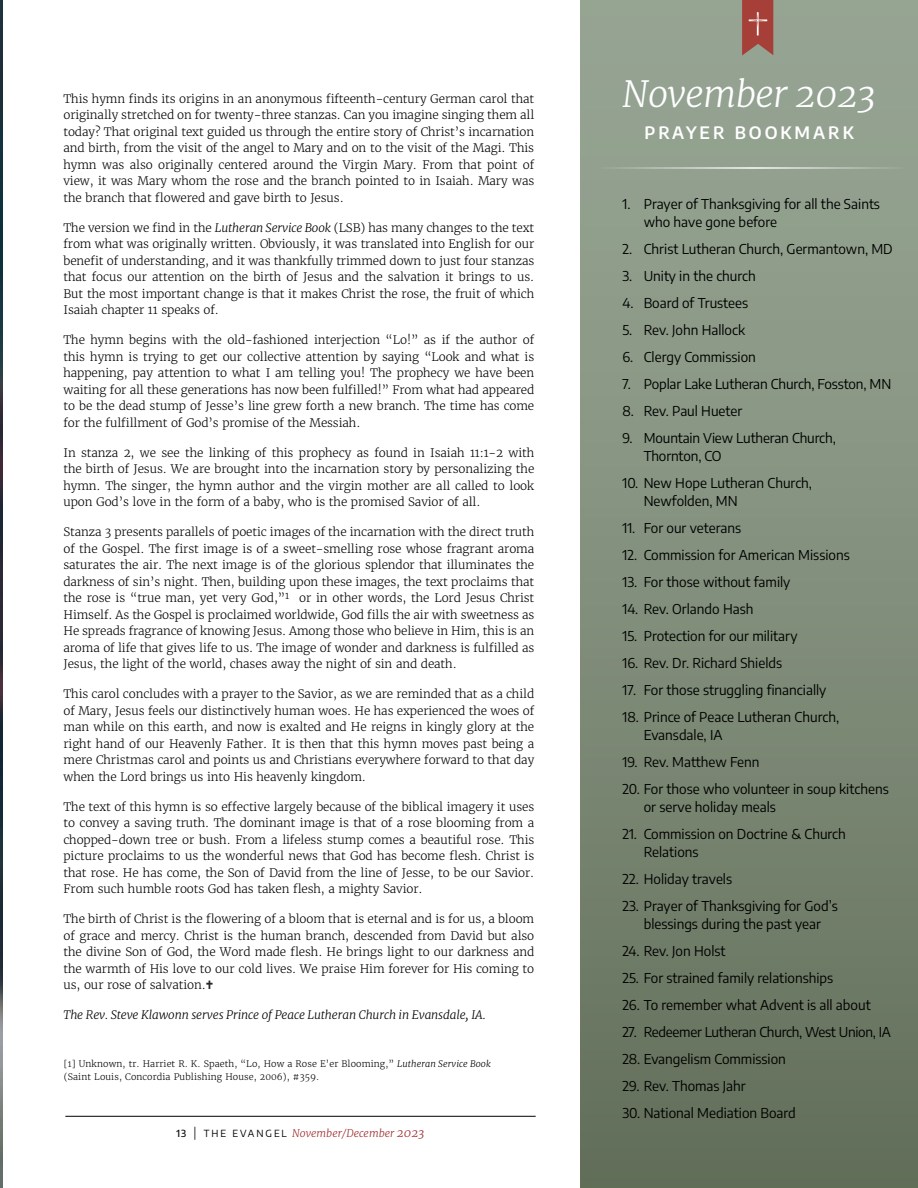
<style>
.page{position:relative;width:918px;height:1188px;background:#fff}
.page>*{position:absolute;margin:0;border:0;box-sizing:border-box;transform-origin:0 0}
.t1{font:italic 300 36px "Merriweather";letter-spacing:-.02em;color:#fff}
.t2{font:600 16.95px "Encode Sans";letter-spacing:.175em;color:#fff}
.t3{font:13.5px/18px "Encode Sans";color:#000}
.t4{font:13.5px "Encode Sans";letter-spacing:-.02em;color:#000}
.t5{font:300 11.7px/16.5px "Merriweather";letter-spacing:-.01em;color:#000;text-align:justify}
.t6{font:italic 300 11.7px "Merriweather";letter-spacing:-.01em;color:#000}
.t7{font:italic 300 10.5px "Merriweather";color:#9f2b2c}
.t8{font:300 9px/13.5px "Merriweather";letter-spacing:.01em;color:#000}
.s1{font-style:italic}
.s2{font-family:"Encode Sans";font-weight:500;font-style:normal;font-size:9.75px;color:#000}
.s3{font-family:"Encode Sans";font-weight:400;font-style:normal;font-size:12.6px;color:#000}
.s4{font-family:"Encode Sans";font-weight:400;font-style:normal;font-size:9.75px;color:#000}
.s5{font-size:12px}
</style>
<div class="page">
<img style="left:0;top:0;width:2px;height:1188px">
<hr style="left:65px;top:1116px;width:471px;height:1px;background:#000">
<div style="left:580px;top:0;width:338px;height:1188px;background:linear-gradient(to bottom,#9ba998,#64715b)"></div>
<hr style="left:596px;top:167px;width:313px;height:2px;background:#fff">
<svg style="left:728px;top:0;width:45px;height:55px;background:#a1695f"></svg>
<p class="t5" style="left:63px;top:91px;width:472px">This hymn finds its origins in an anonymous fifteenth-century German carol that originally stretched on for twenty-three stanzas. Can you imagine singing them all today? That original text guided us through the entire story of Christ’s incarnation and birth, from the visit of the angel to Mary and on to the visit of the Magi. This hymn was also originally centered around the Virgin Mary. From that point of view, it was Mary whom the rose and the branch pointed to in Isaiah. Mary was the branch that flowered and gave birth to Jesus.</p>
<p class="t5" style="left:63px;top:220px;width:472px">The version we find in the <span class="s1">Lutheran Service Book</span> (LSB) has many changes to the text from what was originally written. Obviously, it was translated into English for our benefit of understanding, and it was thankfully trimmed down to just four stanzas that focus our attention on the birth of Jesus and the salvation it brings to us.<br>But the most important change is that it makes Christ the rose, the fruit of which Isaiah chapter 11 speaks of.</p>
<p class="t5" style="left:63px;top:332px;width:472px">The hymn begins with the old-fashioned interjection “Lo!” as if the author of this hymn is trying to get our collective attention by saying “Look and what is happening, pay attention to what I am telling you! The prophecy we have been waiting for all these generations has now been fulfilled!” From what had appeared to be the dead stump of Jesse’s line grew forth a new branch. The time has come for the fulfillment of God’s promise of the Messiah.</p>
<p class="t5" style="left:63px;top:445px;width:472px">In stanza 2, we see the linking of this prophecy as found in Isaiah 11:1-2 with the birth of Jesus. We are brought into the incarnation story by personalizing the hymn. The singer, the hymn author and the virgin mother are all called to look upon God’s love in the form of a baby, who is the promised Savior of all.</p>
<p class="t5" style="left:63px;top:524px;width:472px">Stanza 3 presents parallels of poetic images of the incarnation with the direct truth of the Gospel. The first image is of a sweet-smelling rose whose fragrant aroma saturates the air. The next image is of the glorious splendor that illuminates the darkness of sin’s night. Then, building upon these images, the text proclaims that the rose is “true man, yet very God,”<sup>1</sup> or in other words, the Lord Jesus Christ Himself. As the Gospel is proclaimed worldwide, God fills the air with sweetness as He spreads fragrance of knowing Jesus. Among those who believe in Him, this is an aroma of life that gives life to us. The image of wonder and darkness is fulfilled as Jesus, the light of the world, chases away the night of sin and death.</p>
<p class="t5" style="left:63px;top:686px;width:472px">This carol concludes with a prayer to the Savior, as we are reminded that as a child of Mary, Jesus feels our distinctively human woes. He has experienced the woes of man while on this earth, and now is exalted and He reigns in kingly glory at the right hand of our Heavenly Father. It is then that this hymn moves past being a mere Christmas carol and points us and Christians everywhere forward to that day when the Lord brings us into His heavenly kingdom.</p>
<p class="t5" style="left:63px;top:799px;width:472px">The text of this hymn is so effective largely because of the biblical imagery it uses to convey a saving truth. The dominant image is that of a rose blooming from a chopped-down tree or bush. From a lifeless stump comes a beautiful rose. This picture proclaims to us the wonderful news that God has become flesh. Christ is that rose. He has come, the Son of David from the line of Jesse, to be our Savior.<br>From such humble roots God has taken flesh, a mighty Savior.</p>
<p class="t5" style="left:63px;top:911px;width:472px">The birth of Christ is the flowering of a bloom that is eternal and is for us, a bloom of grace and mercy. Christ is the human branch, descended from David but also the divine Son of God, the Word made flesh. He brings light to our darkness and the warmth of His love to our cold lives. We praise Him forever for His coming to us, our rose of salvation.</p>
<p class="t6" style="left:63px;top:1008px;width:424px">The Rev. Steve Klawonn serves Prince of Peace Lutheran Church in Evansdale, IA.</p>
<p class="t8" style="left:64px;top:1057px;width:428px">[1] Unknown, tr. Harriet R. K. Spaeth, “Lo, How a Rose E’er Blooming,” <span class="s1">Lutheran Service Book </span>(Saint Louis, Concordia Publishing House, 2006), #359.</p>
<p class="t7" style="left:176px;top:1127px;width:250px"><span class="s2">13</span> <span class="s3">|</span> <span class="s4">T H E E VA N G E L</span> November/December <span class="s5">2023</span></p>
<h1 class="t1" style="left:622px;top:71px;width:255px">November 2023</h1>
<h2 class="t2" style="left:645px;top:121px;width:211px">PRAYER BOOKMARK</h2>
<p class="t3" style="left:644px;top:194px;width:238px;text-indent:-21px">1. Prayer of Thanksgiving for all the Saints who have gone before</p>
<p class="t3" style="left:622px;top:239px;width:272px">2. Christ Lutheran Church, Germantown, MD</p>
<p class="t3" style="left:622px;top:266px;width:135px">3. Unity in the church</p>
<p class="t3" style="left:622px;top:293px;width:127px">4. Board of Trustees</p>
<p class="t3" style="left:622px;top:320px;width:124px">5. Rev. John Hallock</p>
<p class="t3" style="left:622px;top:347px;width:135px">6. Clergy Commission</p>
<p class="t3" style="left:622px;top:374px;width:270px">7. Poplar Lake Lutheran Church, Fosston, MN</p>
<p class="t3" style="left:622px;top:401px;width:121px">8. Rev. Paul Hueter</p>
<p class="t3" style="left:644px;top:428px;width:194px;text-indent:-21px">9. Mountain View Lutheran Church,<br>Thornton, CO</p>
<p class="t3" style="left:644px;top:473px;width:170px;text-indent:-21px">10. New Hope Lutheran Church,<br>Newfolden, MN</p>
<p class="t3" style="left:622px;top:518px;width:120px">11. For our veterans</p>
<p class="t3" style="left:622px;top:545px;width:229px">12. Commission for American Missions</p>
<p class="t3" style="left:622px;top:572px;width:169px">13. For those without family</p>
<p class="t3" style="left:622px;top:599px;width:133px">14. Rev. Orlando Hash</p>
<p class="t3" style="left:622px;top:626px;width:177px">15. Protection for our military</p>
<p class="t3" style="left:622px;top:653px;width:161px">16. Rev. Dr. Richard Shields</p>
<p class="t3" style="left:622px;top:680px;width:205px">17. For those struggling financially</p>
<p class="t3" style="left:644px;top:707px;width:197px;text-indent:-21px">18. Prince of Peace Lutheran Church,<br>Evansdale, IA</p>
<p class="t3" style="left:622px;top:752px;width:139px">19. Rev. Matthew Fenn</p>
<p class="t3" style="left:644px;top:779px;width:246px;text-indent:-21px">20. For those who volunteer in soup kitchens or serve holiday meals</p>
<p class="t3" style="left:644px;top:824px;width:204px;text-indent:-21px">21. Commission on Doctrine &amp; Church<br>Relations</p>
<p class="t3" style="left:622px;top:869px;width:111px">22. Holiday travels</p>
<p class="t3" style="left:622px;top:896px;width:217px;text-align:center">23. Prayer of Thanksgiving for God’s blessings during the past year</p>
<p class="t3" style="left:622px;top:941px;width:105px">24. Rev. Jon Holst</p>
<p class="t3" style="left:622px;top:968px;width:212px">25. For strained family relationships</p>
<p class="t3" style="left:622px;top:995px;width:250px">26. To remember what Advent is all about</p>
<p class="t4" style="left:622px;top:1023px;width:270px">27. Redeemer Lutheran Church, West Union, IA</p>
<p class="t3" style="left:622px;top:1049px;width:165px">28. Evangelism Commission</p>
<p class="t3" style="left:622px;top:1076px;width:125px">29. Rev. Thomas Jahr</p>
<p class="t3" style="left:622px;top:1103px;width:175px">30. National Mediation Board</p>
</div>
